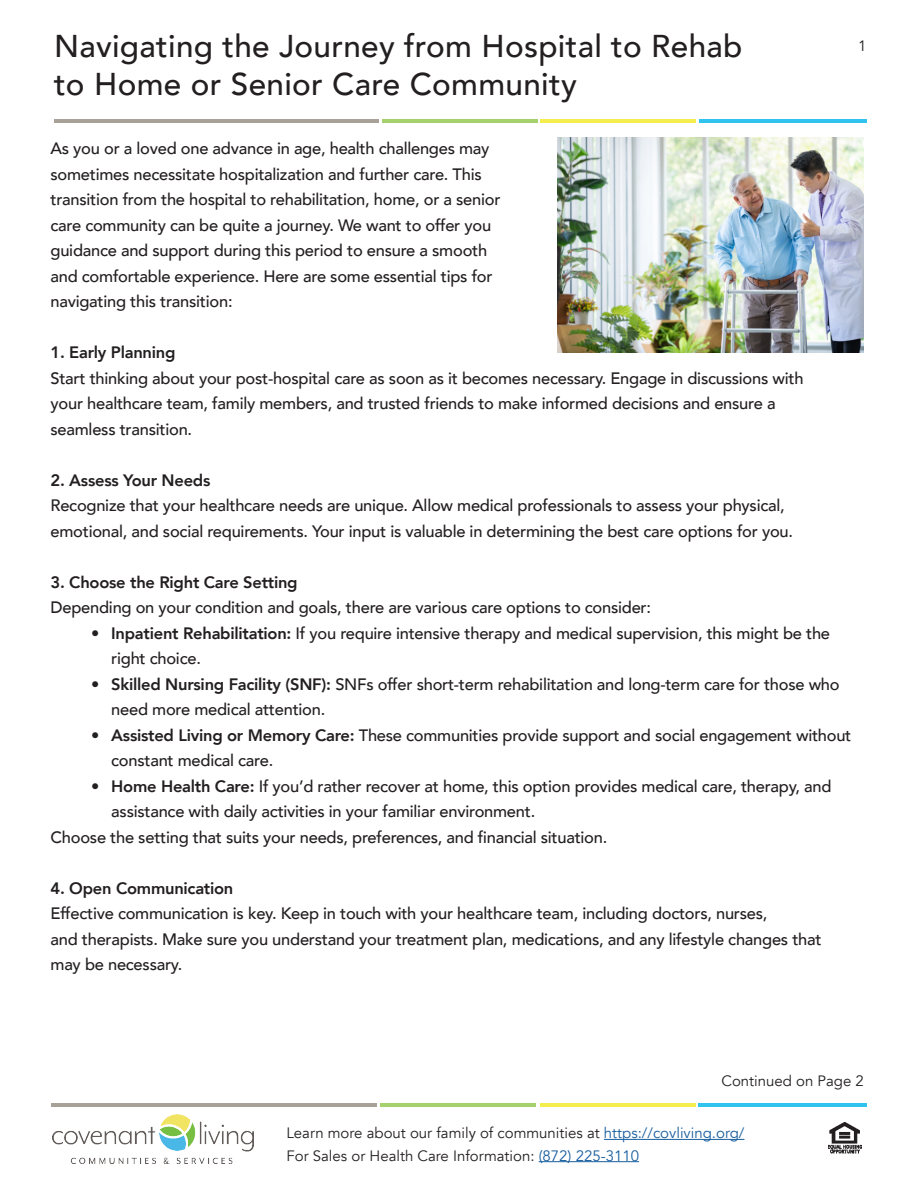
<style>
.page{position:relative;width:918px;height:1188px;background:#fff}
.page>*{position:absolute;margin:0;border:0;box-sizing:border-box;transform-origin:0 0}
.t1{font:500 31.5px/37.5px "Avenir";letter-spacing:.01em;color:#231f20}
.t2{font:500 16.5px/25.5px "Avenir";letter-spacing:-.015em;color:#231f20}
.t3{font:800 16.5px "Avenir";letter-spacing:-.015em;color:#231f20}
.t4{font:15px "Avenir";color:#231f20}
.s1{font-weight:800}
.s2{color:#175d9e}
</style>
<div class="page">
<hr style="left:699px;top:119px;width:168px;height:4px;background:#2fc3ed">
<hr style="left:541px;top:119px;width:155px;height:4px;background:#f3ed4e">
<hr style="left:382px;top:119px;width:155px;height:4px;background:#a5d16d">
<hr style="left:54px;top:119px;width:325px;height:4px;background:#a8a197">
<img style="left:828px;top:1122px;width:34px;height:32px">
<img style="left:53px;top:1115px;width:201px;height:49px">
<hr style="left:604px;top:1139px;width:140px;height:1px;background:#175d9e">
<hr style="left:539px;top:1161px;width:100px;height:1px;background:#175d9e">
<img style="left:557px;top:138px;width:307px;height:214px">
<hr style="left:699px;top:1103px;width:168px;height:4px;background:#2fc3ed">
<hr style="left:540px;top:1103px;width:155px;height:4px;background:#f3ed4e">
<hr style="left:380px;top:1103px;width:156px;height:4px;background:#a5d16d">
<hr style="left:51px;top:1103px;width:326px;height:4px;background:#a8a197">
<p class="t1" style="left:54px;top:26px;width:690px">Navigating the Journey from Hospital to Rehab to Home or Senior Care Community</p>
<p class="t4" style="left:858px;top:37px;width:10px">1</p>
<p class="t2" style="left:51px;top:135px;width:441px">As you or a loved one advance in age, health challenges may</p>
<p class="t2" style="left:51px;top:160px;width:433px">sometimes necessitate hospitalization and further care. This</p>
<p class="t2" style="left:51px;top:186px;width:451px">transition from the hospital to rehabilitation, home, or a senior</p>
<p class="t2" style="left:51px;top:211px;width:442px">care community can be quite a journey. We want to offer you</p>
<p class="t2" style="left:51px;top:237px;width:438px">guidance and support during this period to ensure a smooth</p>
<p class="t2" style="left:51px;top:262px;width:444px">and comfortable experience. Here are some essential tips for</p>
<p class="t2" style="left:51px;top:288px;width:184px">navigating this transition:</p>
<p class="t3" style="left:51px;top:339px;width:127px">1. Early Planning</p>
<p class="t2" style="left:51px;top:364px;width:754px">Start thinking about your post-hospital care as soon as it becomes necessary. Engage in discussions with</p>
<p class="t2" style="left:51px;top:390px;width:727px">your healthcare team, family members, and trusted friends to make informed decisions and ensure a</p>
<p class="t2" style="left:51px;top:415px;width:143px">seamless transition.</p>
<p class="t3" style="left:51px;top:467px;width:161px">2. Assess Your Needs</p>
<p class="t2" style="left:51px;top:492px;width:744px">Recognize that your healthcare needs are unique. Allow medical professionals to assess your physical, emotional, and social requirements. Your input is valuable in determining the best care options for you.</p>
<p class="t3" style="left:51px;top:569px;width:249px">3. Choose the Right Care Setting</p>
<p class="t2" style="left:51px;top:594px;width:602px">Depending on your condition and goals, there are various care options to consider:</p>
<p class="t2" style="left:111px;top:619px;width:720px;text-indent:-20px"><span class="s1">• Inpatient Rehabilitation:</span> If you require intensive therapy and medical supervision, this might be the right choice.</p>
<p class="t2" style="left:111px;top:670px;width:730px;text-indent:-20px"><span class="s1">• Skilled Nursing Facility (SNF):</span> SNFs offer short-term rehabilitation and long-term care for those who need more medical attention.</p>
<p class="t2" style="left:111px;top:721px;width:742px;text-indent:-20px"><span class="s1">• Assisted Living or Memory Care:</span> These communities provide support and social engagement without constant medical care.</p>
<p class="t2" style="left:111px;top:772px;width:722px;text-indent:-20px"><span class="s1">• Home Health Care:</span> If you’d rather recover at home, this option provides medical care, therapy, and assistance with daily activities in your familiar environment.</p>
<p class="t2" style="left:51px;top:823px;width:558px">Choose the setting that suits your needs, preferences, and financial situation.</p>
<p class="t3" style="left:51px;top:875px;width:184px">4. Open Communication</p>
<p class="t2" style="left:51px;top:900px;width:718px">Effective communication is key. Keep in touch with your healthcare team, including doctors, nurses,</p>
<p class="t2" style="left:51px;top:925px;width:773px">and therapists. Make sure you understand your treatment plan, medications, and any lifestyle changes that</p>
<p class="t2" style="left:51px;top:951px;width:133px">may be necessary.</p>
<p class="t4" style="left:721px;top:1072px;width:144px">Continued on Page 2</p>
<p class="t4" style="left:286px;top:1124px;width:459px">Learn more about our family of communities at <span class="s2">https://covliving.org/</span></p>
<p class="t4" style="left:286px;top:1146px;width:354px">For Sales or Health Care Information: <span class="s2">(872) 225-3110</span></p>
</div>
